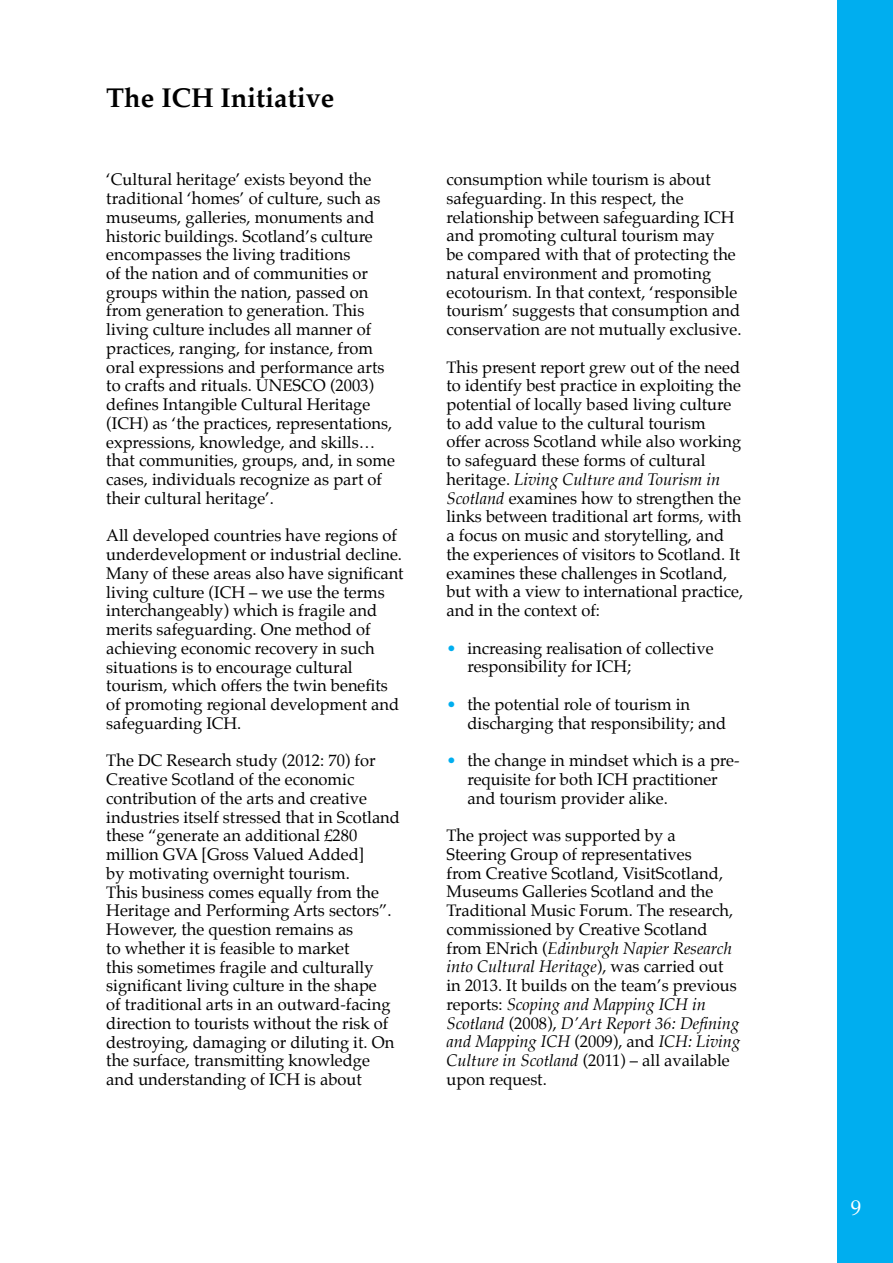
<style>
.page{position:relative;width:893px;height:1263px;background:#fff}
.page>*{position:absolute;margin:0;border:0;box-sizing:border-box;transform-origin:0 0}
.t1{font:700 27px "Palatino";color:#000}
.t2{font:21px "Palatino";color:#fff}
.t3{font:16.5px/18.8px "Palatino";color:#000}
.s1{font-style:italic}
.s2{color:#00aeef}
</style>
<div class="page">
<div style="left:837px;top:0;width:56px;height:1263px;background:#00aeef"></div>
<h1 class="t1" style="left:106px;top:75px;width:229px">The ICH Initiative</h1>
<p class="t3" style="left:106px;top:170px;width:290px">‘Cultural heritage’ exists beyond the traditional ‘homes’ of culture, such as museums, galleries, monuments and historic buildings. Scotland’s culture encompasses the living traditions<br>of the nation and of communities or groups within the nation, passed on from generation to generation. This living culture includes all manner of practices, ranging, for instance, from oral expressions and performance arts to crafts and rituals. UNESCO (2003) defines Intangible Cultural Heritage (ICH) as ‘the practices, representations, expressions, knowledge, and skills… that communities, groups, and, in some cases, individuals recognize as part of their cultural heritage’.</p>
<p class="t3" style="left:106px;top:526px;width:299px">All developed countries have regions of underdevelopment or industrial decline.<br>Many of these areas also have significant living culture (ICH – we use the terms interchangeably) which is fragile and merits safeguarding. One method of achieving economic recovery in such situations is to encourage cultural tourism, which offers the twin benefits of promoting regional development and safeguarding ICH.</p>
<p class="t3" style="left:106px;top:751px;width:295px">The DC Research study (2012: 70) for Creative Scotland of the economic contribution of the arts and creative industries itself stressed that in Scotland these “generate an additional £280 million GVA [Gross Valued Added]<br>by motivating overnight tourism.<br>This business comes equally from the Heritage and Performing Arts sectors”.<br>However, the question remains as<br>to whether it is feasible to market<br>this sometimes fragile and culturally significant living culture in the shape<br>of traditional arts in an outward-facing direction to tourists without the risk of destroying, damaging or diluting it. On the surface, transmitting knowledge and understanding of ICH is about</p>
<p class="t3" style="left:446px;top:170px;width:297px">consumption while tourism is about safeguarding. In this respect, the relationship between safeguarding ICH and promoting cultural tourism may<br>be compared with that of protecting the natural environment and promoting ecotourism. In that context, ‘responsible tourism’ suggests that consumption and conservation are not mutually exclusive.</p>
<p class="t3" style="left:446px;top:357px;width:298px">This present report grew out of the need to identify best practice in exploiting the potential of locally based living culture to add value to the cultural tourism offer across Scotland while also working to safeguard these forms of cultural heritage. <span class="s1">Living Culture and Tourism in Scotland</span> examines how to strengthen the links between traditional art forms, with a focus on music and storytelling, and the experiences of visitors to Scotland. It examines these challenges in Scotland, but with a view to international practice, and in the context of:</p>
<p class="t3" style="left:467px;top:639px;width:248px;text-indent:-21px"><span class="s2">•</span> increasing realisation of collective responsibility for ICH;</p>
<p class="t3" style="left:467px;top:695px;width:260px;text-indent:-21px"><span class="s2">•</span> the potential role of tourism in discharging that responsibility; and</p>
<p class="t3" style="left:467px;top:751px;width:274px;text-indent:-21px"><span class="s2">•</span> the change in mindset which is a pre&shy;requisite for both ICH practitioner and tourism provider alike.</p>
<p class="t3" style="left:446px;top:826px;width:295px">The project was supported by a<br>Steering Group of representatives<br>from Creative Scotland, VisitScotland, Museums Galleries Scotland and the Traditional Music Forum. The research, commissioned by Creative Scotland from ENrich (<span class="s1">Edinburgh Napier Research into Cultural Heritage</span>), was carried out in 2013. It builds on the team’s previous reports: <span class="s1">Scoping and Mapping ICH in Scotland</span> (2008), <span class="s1">D’Art Report 36: Defining and Mapping ICH</span> (2009), and <span class="s1">ICH: Living Culture in Scotland</span> (2011) – all available upon request.</p>
<p class="t2" style="left:851px;top:1190px;width:12px">9</p>
</div>
